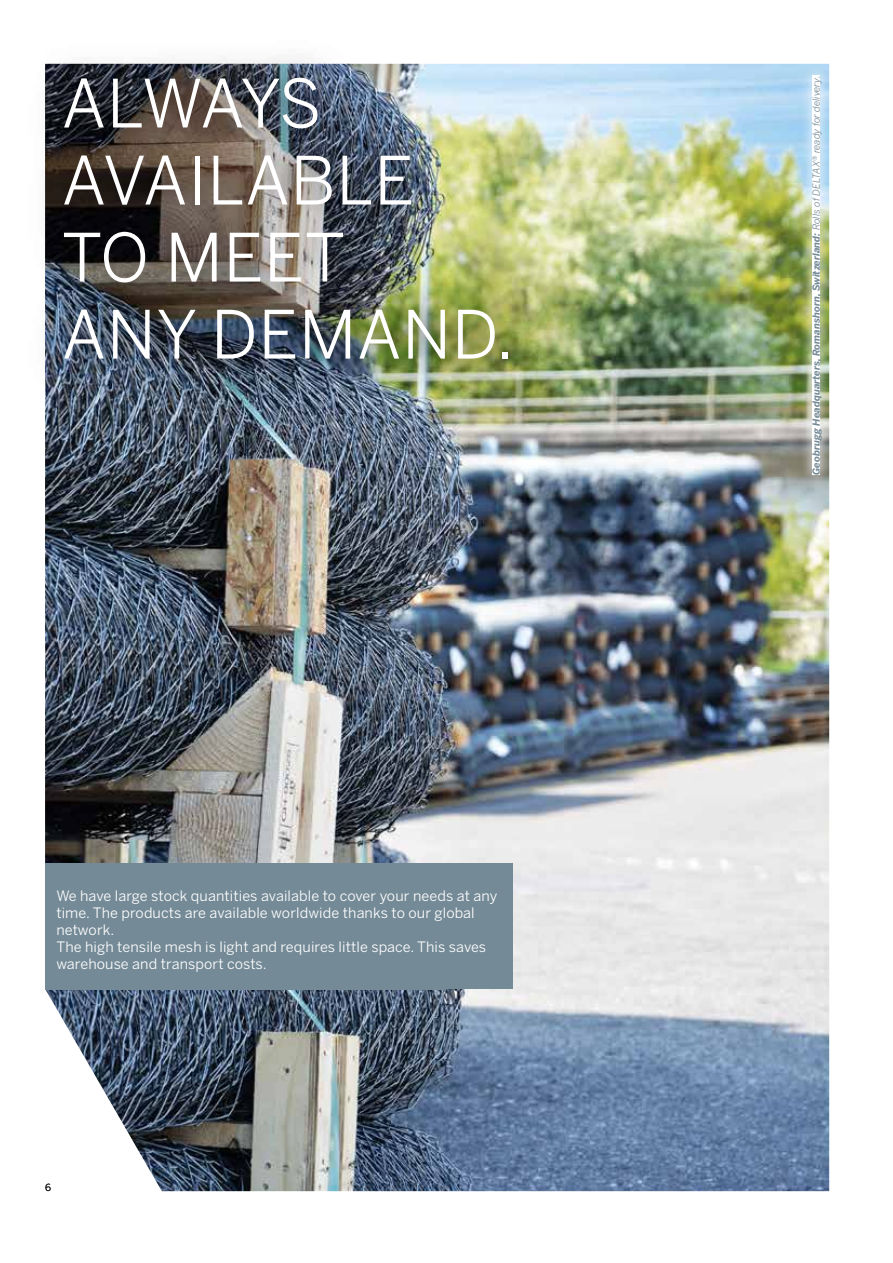
<style>
.page{position:relative;width:893px;height:1263px;background:#fff}
.page>*{position:absolute;margin:0;border:0;box-sizing:border-box;transform-origin:0 0}
.t1{font:66px/76.9px "Benton Sans";letter-spacing:.01em;color:#fff}
.t2{font:14.25px/17.1px "Benton Sans";letter-spacing:.01em;color:#fff}
.t3{font:italic 700 9.75px "Benton Sans";color:#748a96}
.t4{font:9.75px "Benton Sans";color:#000}
.s1{font-weight:400}
</style>
<div class="page">
<img style="left:45px;top:64px;width:784px;height:1127px">
<div style="left:45px;top:863px;width:468px;height:125px;background:#748a96"></div>
<div style="left:46px;top:874px;width:400px;height:116px;background:#748a96"></div>
<img style="left:45px;top:59px;width:497px;height:338px">
<img style="left:800px;top:64px;width:30px;height:422px">
<div style="left:812px;top:76px;width:8px;height:399px;background:#fff"></div>
<h1 class="t1" style="left:62px;top:64px;width:453px">ALWAYS<br>AVAILABLE<br>TO MEET<br>ANY DEMAND.</h1>
<p class="t2" style="left:56px;top:887px;width:443px">We have large stock quantities available to cover your needs at any time. The products are available worldwide thanks to our global network.<br>The high tensile mesh is light and requires little space. This saves warehouse and transport costs.</p>
<p class="t4" style="left:45px;top:1181px;width:7px">6</p>
<p class="t3" style="left:810px;top:475px;width:401px;rotate:-90deg">Geobrugg Headquarters, Romanshorn, Switzerland: <span class="s1">Rolls of DELTAX® ready for delivery.</span></p>
</div>
